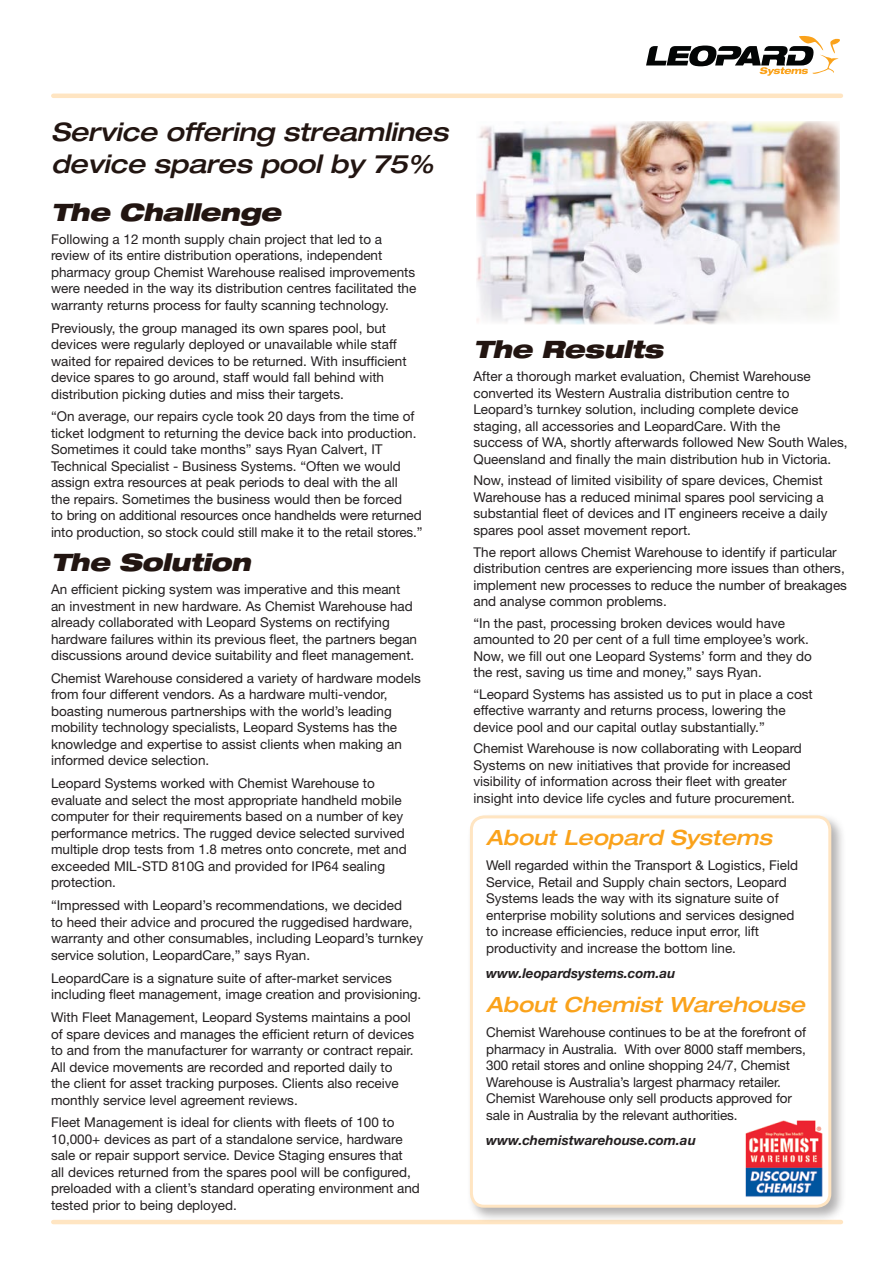
<style>
.page{position:relative;width:893px;height:1263px;background:#fff}
.page>*{position:absolute;margin:0;border:0;box-sizing:border-box;transform-origin:0 0}
.t1{font:italic 500 expanded 25.5px/31.5px "Helvetica Neue";letter-spacing:-.01em;color:#221511}
.t2{font:italic 900 expanded 24px "Helvetica Neue";letter-spacing:-.02em;color:#221511}
.t3{font:italic 500 expanded 21px "Helvetica Neue";color:#faa21b}
.t4{font:13.5px/16.5px "Helvetica Neue LT Std";color:#231f20}
.t5{font:italic 700 13.5px "Helvetica Neue LT Std";color:#231f20}
</style>
<div class="page">
<svg style="left:646px;top:36px;width:194px;height:40px"></svg>
<hr style="left:53px;top:1220px;width:788px;height:4px;background:#ffe5c2">
<hr style="left:53px;top:94px;width:788px;height:4px;background:#ffe5c2">
<div style="left:467px;top:812px;width:380px;height:411px;background:#231f20;opacity:.35"></div>
<div style="left:471px;top:817px;width:359px;height:389px;background:#fff;border-radius:13px"></div>
<div style="left:470px;top:815px;width:361px;height:393px;border:3px solid #ffe5c2;border-radius:13px"></div>
<img style="left:476px;top:121px;width:364px;height:203px">
<img style="left:745px;top:1120px;width:78px;height:77px">
<h1 class="t1" style="left:51px;top:116px;width:399px">Service offering streamlines device spares pool by 75%</h1>
<h2 class="t2" style="left:51px;top:196px;width:232px">The Challenge</h2>
<p class="t4" style="left:51px;top:230px;width:367px">Following a 12 month supply chain project that led to a review of its entire distribution operations, independent pharmacy group Chemist Warehouse realised improvements were needed in the way its distribution centres facilitated the warranty returns process for faulty scanning technology.</p>
<p class="t4" style="left:51px;top:319px;width:357px">Previously, the group managed its own spares pool, but devices were regularly deployed or unavailable while staff waited for repaired devices to be returned. With insufficient device spares to go around, staff would fall behind with distribution picking duties and miss their targets.</p>
<p class="t4" style="left:51px;top:408px;width:373px">“On average, our repairs cycle took 20 days from the time of ticket lodgment to returning the device back into production.<br>Sometimes it could take months” says Ryan Calvert, IT Technical Specialist - Business Systems. “Often we would assign extra resources at peak periods to deal with the all<br>the repairs. Sometimes the business would then be forced<br>to bring on additional resources once handhelds were returned into production, so stock could still make it to the retail stores.”</p>
<h2 class="t2" style="left:51px;top:547px;width:201px">The Solution</h2>
<p class="t4" style="left:51px;top:581px;width:368px">An efficient picking system was imperative and this meant an investment in new hardware. As Chemist Warehouse had already collaborated with Leopard Systems on rectifying hardware failures within its previous fleet, the partners began discussions around device suitability and fleet management.</p>
<p class="t4" style="left:51px;top:670px;width:371px">Chemist Warehouse considered a variety of hardware models from four different vendors. As a hardware multi-vendor, boasting numerous partnerships with the world’s leading mobility technology specialists, Leopard Systems has the knowledge and expertise to assist clients when making an informed device selection.</p>
<p class="t4" style="left:51px;top:775px;width:357px">Leopard Systems worked with Chemist Warehouse to evaluate and select the most appropriate handheld mobile computer for their requirements based on a number of key performance metrics. The rugged device selected survived multiple drop tests from 1.8 metres onto concrete, met and exceeded MIL-STD 810G and provided for IP64 sealing protection.</p>
<p class="t4" style="left:51px;top:897px;width:374px">“Impressed with Leopard’s recommendations, we decided<br>to heed their advice and procured the ruggedised hardware, warranty and other consumables, including Leopard’s turnkey service solution, LeopardCare,” says Ryan.</p>
<p class="t4" style="left:51px;top:969px;width:372px">LeopardCare is a signature suite of after-market services including fleet management, image creation and provisioning.</p>
<p class="t4" style="left:51px;top:1009px;width:365px">With Fleet Management, Leopard Systems maintains a pool of spare devices and manages the efficient return of devices to and from the manufacturer for warranty or contract repair.<br>All device movements are recorded and reported daily to the client for asset tracking purposes. Clients also receive monthly service level agreement reviews.</p>
<p class="t4" style="left:51px;top:1114px;width:370px">Fleet Management is ideal for clients with fleets of 100 to 10,000+ devices as part of a standalone service, hardware sale or repair support service. Device Staging ensures that<br>all devices returned from the spares pool will be configured, preloaded with a client’s standard operating environment and tested prior to being deployed.</p>
<h2 class="t2" style="left:473px;top:334px;width:191px">The Results</h2>
<p class="t4" style="left:473px;top:368px;width:376px">After a thorough market evaluation, Chemist Warehouse converted its Western Australia distribution centre to Leopard’s turnkey solution, including complete device staging, all accessories and LeopardCare. With the<br>success of WA, shortly afterwards followed New South Wales, Queensland and finally the main distribution hub in Victoria.</p>
<p class="t4" style="left:473px;top:472px;width:356px">Now, instead of limited visibility of spare devices, Chemist Warehouse has a reduced minimal spares pool servicing a substantial fleet of devices and IT engineers receive a daily spares pool asset movement report.</p>
<p class="t4" style="left:473px;top:543px;width:375px">The report allows Chemist Warehouse to identify if particular distribution centres are experiencing more issues than others, implement new processes to reduce the number of breakages and analyse common problems.</p>
<p class="t4" style="left:473px;top:614px;width:340px">“In the past, processing broken devices would have amounted to 20 per cent of a full time employee’s work.<br>Now, we fill out one Leopard Systems’ form and they do the rest, saving us time and money,” says Ryan.</p>
<p class="t4" style="left:473px;top:685px;width:341px">“Leopard Systems has assisted us to put in place a cost effective warranty and returns process, lowering the device pool and our capital outlay substantially.”</p>
<p class="t4" style="left:473px;top:740px;width:330px">Chemist Warehouse is now collaborating with Leopard Systems on new initiatives that provide for increased visibility of information across their fleet with greater insight into device life cycles and future procurement.</p>
<h3 class="t3" style="left:486px;top:825px;width:287px">About Leopard Systems</h3>
<p class="t4" style="left:486px;top:857px;width:314px">Well regarded within the Transport &amp; Logistics, Field Service, Retail and Supply chain sectors, Leopard Systems leads the way with its signature suite of enterprise mobility solutions and services designed to increase efficiencies, reduce input error, lift productivity and increase the bottom line.</p>
<p class="t5" style="left:486px;top:964px;width:191px">www.leopardsystems.com.au</p>
<h3 class="t3" style="left:486px;top:991px;width:320px">About Chemist Warehouse</h3>
<p class="t4" style="left:486px;top:1024px;width:321px">Chemist Warehouse continues to be at the forefront of pharmacy in Australia. With over 8000 staff members, 300 retail stores and online shopping 24/7, Chemist Warehouse is Australia’s largest pharmacy retailer.<br>Chemist Warehouse only sell products approved for sale in Australia by the relevant authorities.</p>
<p class="t5" style="left:486px;top:1131px;width:211px">www.chemistwarehouse.com.au</p>
</div>
